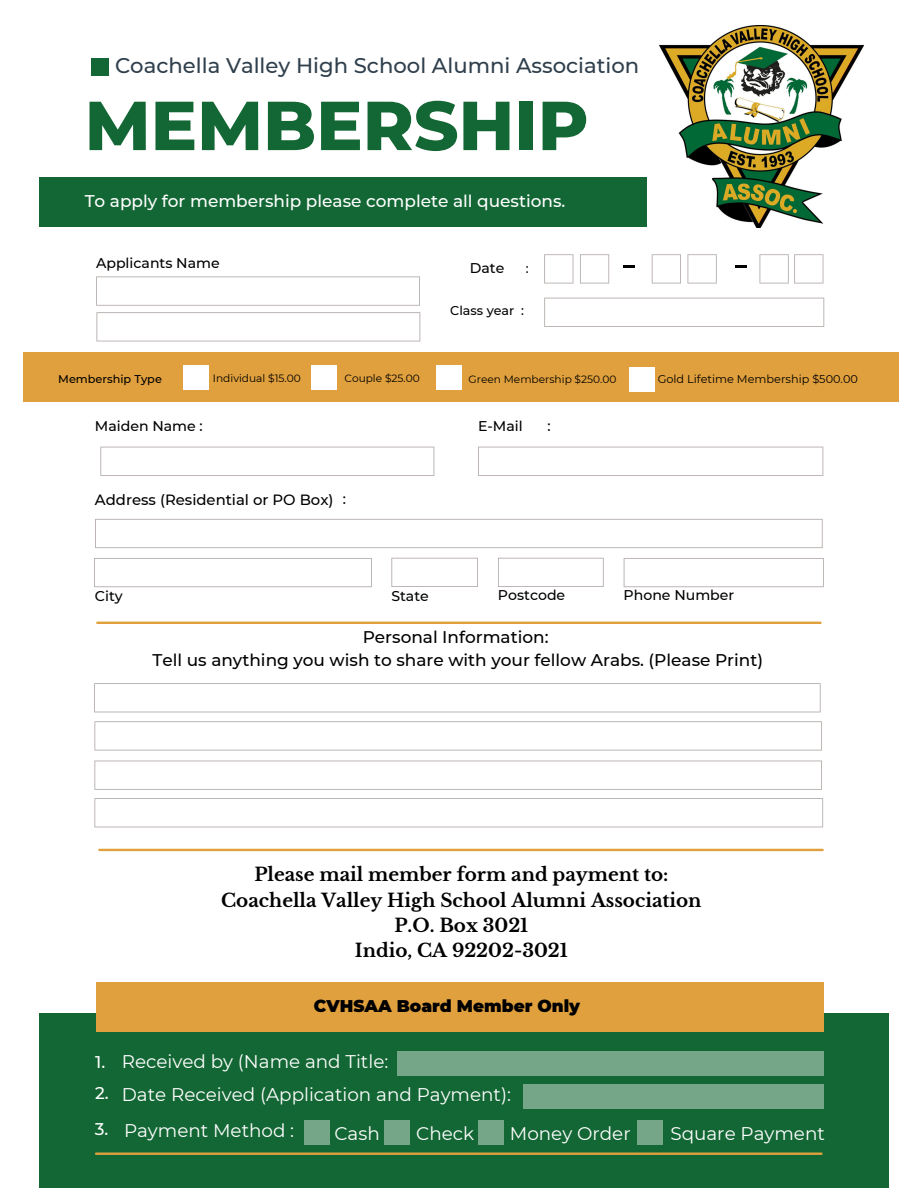
<style>
.page{position:relative;width:918px;height:1188px;background:#fff}
.page>*{position:absolute;margin:0;border:0;box-sizing:border-box;transform-origin:0 0}
.t1{font:800 69.15px "Montserrat";color:#136734}
.t2{font:300 51px "Open Sans";color:#000}
.t3{font:500 21.15px "Montserrat";color:#2f3f4c}
.t4{font:18.3px "Montserrat";color:#fff}
.t5{font:700 18.3px "Libre Baskerville";color:#000}
.t6{font:500 16.95px "Montserrat";color:#000}
.t7{font:500 16.95px "Montserrat";color:#fff}
.t8{font:900 16.95px "Montserrat";color:#000}
.t9{font:500 14.85px "Montserrat";color:#000}
.t10{font:500 14.1px "Montserrat";color:#000}
.t11{font:500 12.75px "Montserrat";color:#000}
.t12{font:11.25px "Montserrat";color:#000}
.t13{font:500 11.25px "Montserrat";color:#000}
.t14{font:10.65px "Montserrat";color:#000}
</style>
<div class="page">
<div style="left:39px;top:177px;width:607px;height:50px;background:#136734"></div>
<div style="left:91px;top:58px;width:18px;height:18px;background:#136734"></div>
<div style="left:24px;top:353px;width:875px;height:49px;background:#e0a03d"></div>
<div style="left:39px;top:1013px;width:849px;height:175px;background:#136734"></div>
<div style="left:96px;top:982px;width:728px;height:50px;background:#e0a03d"></div>
<div style="left:311px;top:365px;width:26px;height:25px;background:#fff"></div>
<div style="left:183px;top:365px;width:25px;height:25px;background:#fff"></div>
<div style="left:436px;top:365px;width:26px;height:25px;background:#fff"></div>
<div style="left:629px;top:367px;width:26px;height:25px;background:#fff"></div>
<hr style="left:97px;top:622px;width:724px;height:2px;background:#e0a03d">
<div style="left:637px;top:1120px;width:26px;height:25px;background:#75a688"></div>
<div style="left:398px;top:1051px;width:426px;height:25px;background:#75a688"></div>
<div style="left:478px;top:1120px;width:26px;height:25px;background:#75a688"></div>
<div style="left:524px;top:1084px;width:300px;height:25px;background:#75a688"></div>
<div style="left:304px;top:1120px;width:26px;height:25px;background:#75a688"></div>
<hr style="left:96px;top:1153px;width:726px;height:2px;background:#e0a03d">
<svg style="left:96px;top:276px;width:324px;height:30px"></svg>
<svg style="left:544px;top:254px;width:29px;height:30px"></svg>
<svg style="left:580px;top:254px;width:29px;height:30px"></svg>
<svg style="left:652px;top:254px;width:29px;height:30px"></svg>
<svg style="left:687px;top:254px;width:30px;height:30px"></svg>
<svg style="left:759px;top:254px;width:64px;height:30px"></svg>
<svg style="left:100px;top:447px;width:334px;height:29px"></svg>
<svg style="left:478px;top:447px;width:345px;height:29px"></svg>
<svg style="left:95px;top:519px;width:728px;height:29px"></svg>
<svg style="left:94px;top:798px;width:729px;height:29px"></svg>
<svg style="left:498px;top:558px;width:106px;height:29px"></svg>
<svg style="left:624px;top:558px;width:200px;height:29px"></svg>
<div style="left:384px;top:1120px;width:26px;height:25px;background:#75a688"></div>
<hr style="left:99px;top:849px;width:724px;height:2px;background:#e0a03d">
<img style="left:660px;top:26px;width:203px;height:201px">
<svg style="left:544px;top:298px;width:280px;height:29px"></svg>
<svg style="left:96px;top:312px;width:324px;height:29px"></svg>
<svg style="left:94px;top:558px;width:278px;height:29px"></svg>
<svg style="left:94px;top:683px;width:727px;height:29px"></svg>
<svg style="left:94px;top:721px;width:728px;height:30px"></svg>
<svg style="left:94px;top:761px;width:728px;height:29px"></svg>
<svg style="left:391px;top:558px;width:87px;height:29px"></svg>
<p class="t3" style="left:115px;top:53px;width:526px">Coachella Valley High School Alumni Association</p>
<p class="t1" style="left:85px;top:83px;width:506px">MEMBERSHIP</p>
<p class="t7" style="left:85px;top:191px;width:482px">To apply for membership please complete all questions.</p>
<p class="t10" style="left:96px;top:254px;width:125px">Applicants Name</p>
<p class="t10" style="left:470px;top:259px;width:36px">Date</p>
<p class="t11" style="left:526px;top:261px;width:4px">:</p>
<p class="t11" style="left:450px;top:302px;width:75px">Class year :</p>
<p class="t2" style="left:621px;top:226px;width:18px">-</p>
<p class="t2" style="left:733px;top:226px;width:18px">-</p>
<p class="t13" style="left:58px;top:372px;width:105px">Membership Type</p>
<p class="t14" style="left:213px;top:372px;width:89px">Individual $15.00</p>
<p class="t14" style="left:344px;top:372px;width:77px">Couple $25.00</p>
<p class="t12" style="left:658px;top:372px;width:202px">Gold Lifetime Membership $500.00</p>
<p class="t14" style="left:469px;top:373px;width:149px">Green Membership $250.00</p>
<p class="t10" style="left:95px;top:418px;width:109px">Maiden Name :</p>
<p class="t10" style="left:478px;top:418px;width:46px">E-Mail</p>
<p class="t10" style="left:547px;top:418px;width:5px">:</p>
<p class="t9" style="left:95px;top:490px;width:240px">Address (Residential or PO Box)</p>
<p class="t10" style="left:343px;top:490px;width:5px">:</p>
<p class="t10" style="left:95px;top:587px;width:29px">City</p>
<p class="t10" style="left:391px;top:587px;width:39px">State</p>
<p class="t10" style="left:498px;top:587px;width:69px">Postcode</p>
<p class="t10" style="left:624px;top:587px;width:112px">Phone Number</p>
<p class="t6" style="left:363px;top:626px;width:187px">Personal Information:</p>
<p class="t6" style="left:153px;top:650px;width:612px">Tell us anything you wish to share with your fellow Arabs. (Please Print)</p>
<p class="t5" style="left:254px;top:863px;width:415px">Please mail member form and payment to:</p>
<p class="t5" style="left:221px;top:889px;width:482px">Coachella Valley High School Alumni Association</p>
<p class="t5" style="left:394px;top:914px;width:135px">P.O. Box 3021</p>
<p class="t5" style="left:355px;top:940px;width:215px">Indio, CA 92202-3021</p>
<p class="t7" style="left:95px;top:1052px;width:12px">1.</p>
<p class="t7" style="left:95px;top:1083px;width:15px">2.</p>
<p class="t7" style="left:95px;top:1119px;width:15px">3.</p>
<p class="t8" style="left:314px;top:996px;width:268px">CVHSAA Board Member Only</p>
<p class="t4" style="left:122px;top:1051px;width:268px">Received by (Name and Title:</p>
<p class="t4" style="left:122px;top:1083px;width:391px">Date Received (Application and Payment):</p>
<p class="t4" style="left:124px;top:1120px;width:172px">Payment Method :</p>
<p class="t4" style="left:334px;top:1123px;width:47px">Cash</p>
<p class="t4" style="left:416px;top:1123px;width:60px">Check</p>
<p class="t4" style="left:510px;top:1123px;width:122px">Money Order</p>
<p class="t4" style="left:670px;top:1123px;width:156px">Square Payment</p>
</div>
